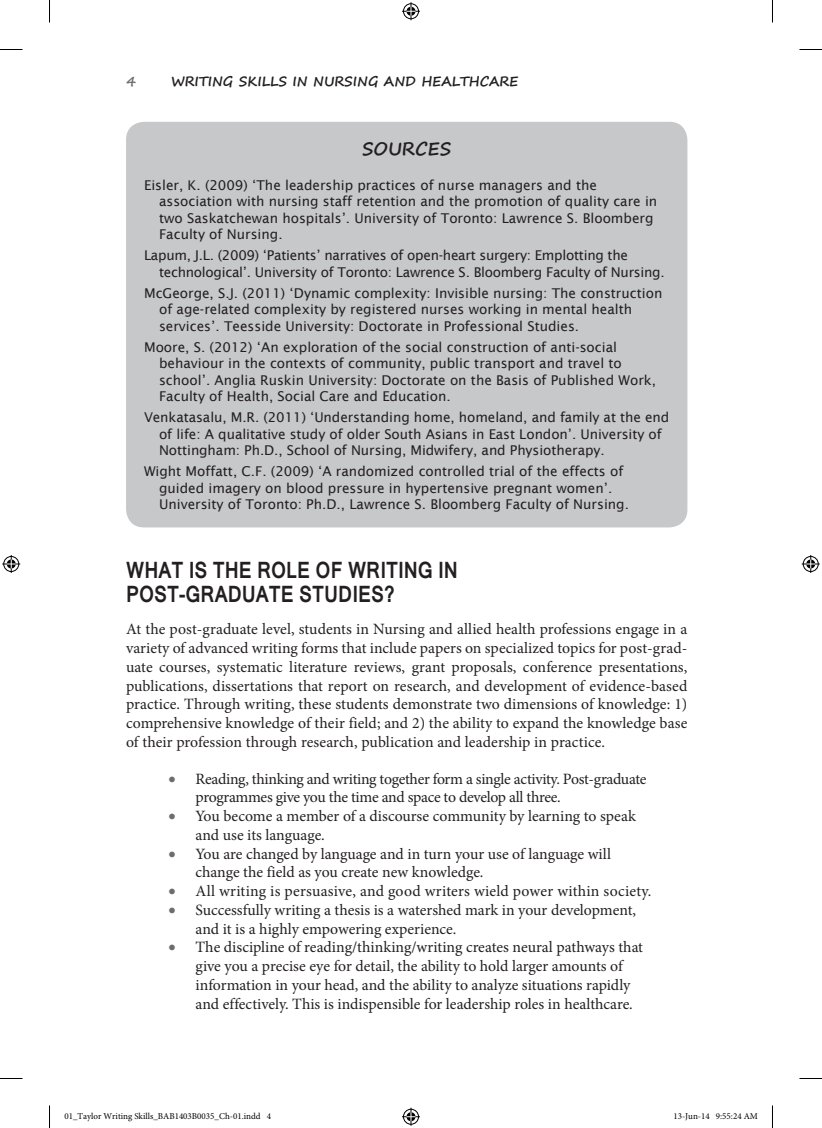
<style>
.page{position:relative;width:822px;height:1128px;background:#fff}
.page>*{position:absolute;margin:0;border:0;box-sizing:border-box;transform-origin:0 0}
.t1{font:700 22.05px/24px "Kartika";color:#231f20;scale:.83 1}
.BX2_BT{font:700 18px "Segoe Print";color:#231f20}
.TEXT{font:15.75px/18.8px "Minion Pro";letter-spacing:-.005em;color:#231f20}
.TEXT-2{font:15.75px "Minion Pro";letter-spacing:.015em;color:#231f20}
.BX2_BREF{font:13.5px/16.5px "Lucida Sans";color:#231f20}
.BX2_BREF-2{font:13.5px/16.5px "Lucida Sans";letter-spacing:-.02em;color:#231f20}
.t2{font:700 13.5px "Segoe Print";color:#231f20}
.t3{font:700 13.5px "Segoe Print";color:#6c6d70}
.t4{font:9px "Minion Pro";color:#000}
.s1{color:#6c6d70}
</style>
<div class="page">
<div style="left:126px;top:122px;width:561px;height:405px;background:#c7c8ca;border-radius:18px"></div>
<svg style="left:0;top:49px;width:22px;height:1px"></svg>
<svg style="left:799px;top:49px;width:23px;height:1px"></svg>
<svg style="left:0;top:1078px;width:22px;height:1px"></svg>
<svg style="left:799px;top:1078px;width:23px;height:1px"></svg>
<svg style="left:49px;top:0;width:1px;height:22px"></svg>
<svg style="left:49px;top:1105px;width:1px;height:23px"></svg>
<svg style="left:772px;top:0;width:1px;height:22px"></svg>
<svg style="left:772px;top:1105px;width:1px;height:23px"></svg>
<svg style="left:402px;top:2px;width:18px;height:18px"></svg>
<svg style="left:402px;top:1108px;width:18px;height:18px"></svg>
<svg style="left:2px;top:555px;width:18px;height:18px"></svg>
<svg style="left:802px;top:555px;width:18px;height:18px"></svg>
<p class="t3" style="left:126px;top:69px;width:11px">4</p>
<p class="t2" style="left:171px;top:69px;width:349px">WRITING SKILLS IN NURSING AND HEALTHCARE</p>
<p class="BX2_BT" style="left:362px;top:132px;width:91px">SOURCES</p>
<p class="BX2_BREF" style="left:159px;top:176px;width:500px;text-indent:-15px">Eisler, K. (2009) ‘The leadership practices of nurse managers and the association with nursing staff retention and the promotion of quality care in two Saskatchewan hospitals’. University of Toronto: Lawrence S. Bloomberg Faculty of Nursing.</p>
<p class="BX2_BREF-2" style="left:159px;top:247px;width:507px;text-indent:-15px">Lapum, J.L. (2009) ‘Patients’ narratives of open-heart surgery: Emplotting the technological’. University of Toronto: Lawrence S. Bloomberg Faculty of Nursing.</p>
<p class="BX2_BREF" style="left:159px;top:284px;width:505px;text-indent:-15px">McGeorge, S.J. (2011) ‘Dynamic complexity: Invisible nursing: The construction of age-related complexity by registered nurses working in mental health services’. Teesside University: Doctorate in Professional Studies.</p>
<p class="BX2_BREF" style="left:159px;top:338px;width:498px;text-indent:-15px">Moore, S. (2012) ‘An exploration of the social construction of anti-social behaviour in the contexts of community, public transport and travel to school’. Anglia Ruskin University: Doctorate on the Basis of Published Work, Faculty of Health, Social Care and Education.</p>
<p class="BX2_BREF" style="left:159px;top:409px;width:512px;text-indent:-15px">Venkatasalu, M.R. (2011) ‘Understanding home, homeland, and family at the end of life: A qualitative study of older South Asians in East London’. University of<br>Nottingham: Ph.D., School of Nursing, Midwifery, and Physiotherapy.</p>
<p class="BX2_BREF" style="left:159px;top:463px;width:471px;text-indent:-15px">Wight Moffatt, C.F. (2009) ‘A randomized controlled trial of the effects of guided imagery on blood pressure in hypertensive pregnant women’.<br>University of Toronto: Ph.D., Lawrence S. Bloomberg Faculty of Nursing.</p>
<h1 class="t1" style="left:126px;top:560px;width:401px">WHAT IS THE ROLE OF WRITING IN<br>POST-GRADUATE STUDIES?</h1>
<p class="TEXT" style="left:126px;top:620px;width:563px;text-align:justify">At the post-graduate level, students in Nursing and allied health professions engage in a variety of advanced writing forms that include papers on specialized topics for post-grad&shy;uate courses, systematic literature reviews, grant proposals, conference presentations, publications, dissertations that report on research, and development of evidence-based practice. Through writing, these students demonstrate two dimensions of knowledge: 1) comprehensive knowledge of their field; and 2) the ability to expand the knowledge base of their profession through research, publication and leadership in practice.</p>
<p class="TEXT" style="left:196px;top:769px;width:452px;text-indent:-27px"><span class="s1">•</span> Reading, thinking and writing together form a single activity. Post-graduate programmes give you the time and space to develop all three.</p>
<p class="TEXT" style="left:196px;top:807px;width:442px;text-indent:-27px"><span class="s1">•</span> You become a member of a discourse community by learning to speak and use its language.</p>
<p class="TEXT" style="left:196px;top:844px;width:417px;text-indent:-27px"><span class="s1">•</span> You are changed by language and in turn your use of language will change the field as you create new knowledge.</p>
<p class="TEXT-2" style="left:169px;top:880px;width:484px"><span class="s1">•</span> All writing is persuasive, and good writers wield power within society.</p>
<p class="TEXT" style="left:196px;top:900px;width:442px;text-indent:-27px"><span class="s1">•</span> Successfully writing a thesis is a watershed mark in your development, and it is a highly empowering experience.</p>
<p class="TEXT" style="left:196px;top:938px;width:449px;text-indent:-27px"><span class="s1">•</span> The discipline of reading/thinking/writing creates neural pathways that give you a precise eye for detail, the ability to hold larger amounts of information in your head, and the ability to analyze situations rapidly and effectively. This is indispensible for leadership roles in healthcare.</p>
<p class="t4" style="left:64px;top:1111px;width:208px">01_Taylor Writing Skills_BAB1403B0035_Ch-01.indd 4</p>
<p class="t4" style="left:673px;top:1111px;width:86px">13-Jun-14 9:55:24 AM</p>
</div>
